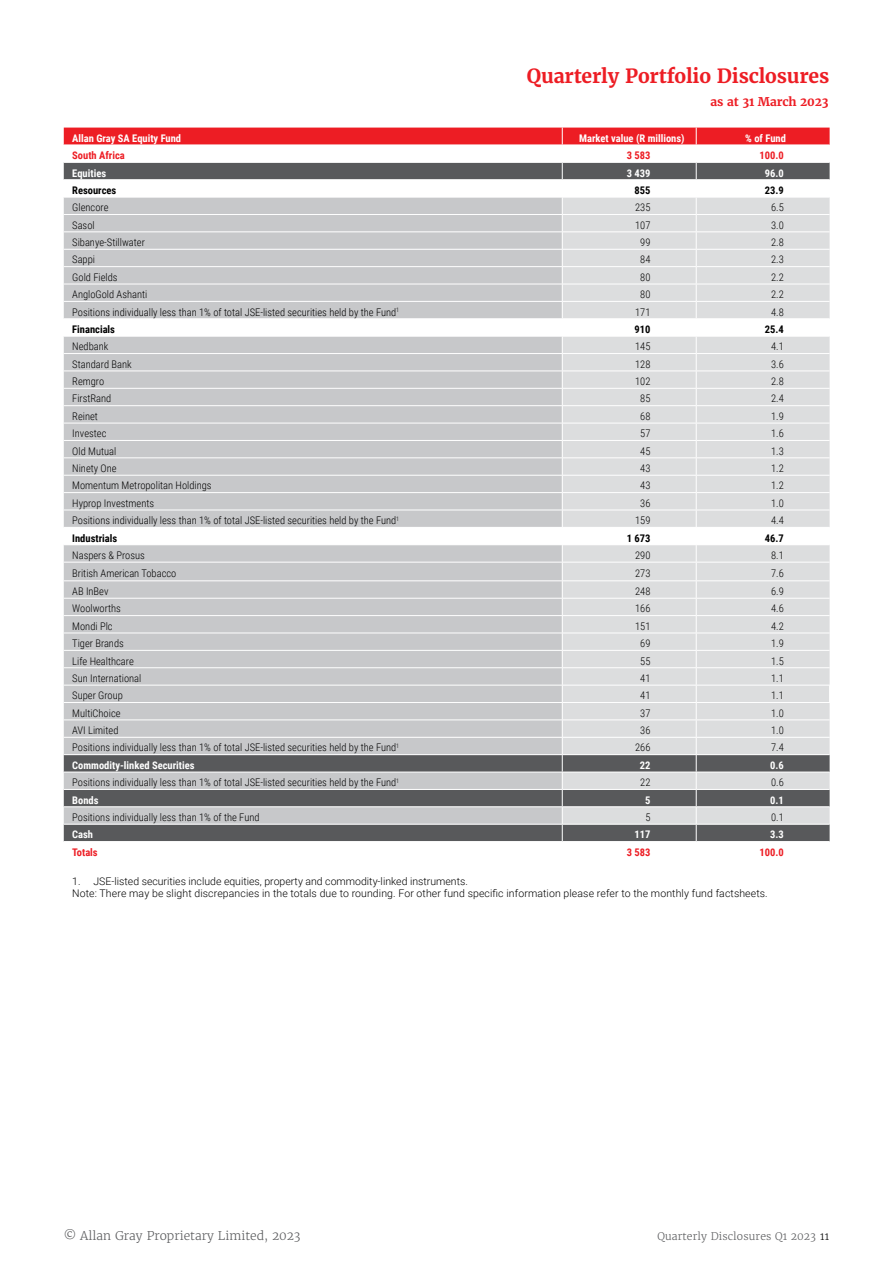
<style>
.page{position:relative;width:893px;height:1263px;background:#fff}
.page>*{position:absolute;margin:0;border:0;box-sizing:border-box;transform-origin:0 0}
.t1{font:700 19.5px "Merriweather";letter-spacing:-.01em;color:#ed1d24}
.t2{font:300 12px "Merriweather";color:#58595b}
.t3{font:700 12px "Merriweather";letter-spacing:-.01em;color:#ed1d24}
.t4{font:300 10.5px "Roboto Condensed";color:#000}
.t5{font:300 10.5px/12px "Roboto";letter-spacing:.01em;color:#000}
.t6{font:700 10.5px "Roboto Condensed";color:#fff}
.t7{font:700 10.5px "Roboto Condensed";color:#000}
.t8{font:700 10.5px "Roboto Condensed";color:#ed1d24}
.t9{font:300 10.5px "Merriweather";letter-spacing:.01em;color:#58595b}
.s1{color:#000}
</style>
<div class="page">
<svg style="left:64px;top:128px;width:766px;height:714px;background:#cbc7c9"></svg>
<hr style="left:562px;top:615px;width:134px;height:1px;background:#fff">
<hr style="left:562px;top:633px;width:134px;height:1px;background:#fff">
<hr style="left:562px;top:650px;width:134px;height:1px;background:#fff">
<hr style="left:562px;top:667px;width:134px;height:1px;background:#fff">
<hr style="left:562px;top:685px;width:134px;height:1px;background:#fff">
<hr style="left:562px;top:702px;width:134px;height:1px;background:#fff">
<hr style="left:562px;top:719px;width:134px;height:1px;background:#fff">
<hr style="left:562px;top:737px;width:134px;height:1px;background:#fff">
<hr style="left:562px;top:772px;width:134px;height:1px;background:#fff">
<hr style="left:562px;top:806px;width:134px;height:1px;background:#fff">
<hr style="left:696px;top:615px;width:134px;height:1px;background:#fff">
<hr style="left:696px;top:633px;width:134px;height:1px;background:#fff">
<hr style="left:696px;top:650px;width:134px;height:1px;background:#fff">
<hr style="left:696px;top:667px;width:134px;height:1px;background:#fff">
<hr style="left:696px;top:685px;width:134px;height:1px;background:#fff">
<hr style="left:696px;top:702px;width:134px;height:1px;background:#fff">
<hr style="left:696px;top:719px;width:134px;height:1px;background:#fff">
<hr style="left:696px;top:737px;width:134px;height:1px;background:#fff">
<hr style="left:696px;top:772px;width:134px;height:1px;background:#fff">
<hr style="left:696px;top:806px;width:134px;height:1px;background:#fff">
<h1 class="t1" style="left:527px;top:63px;width:304px">Quarterly Portfolio Disclosures</h1>
<p class="t3" style="left:711px;top:94px;width:120px">as at 31 March 2023</p>
<p class="t6" style="left:72px;top:131px;width:110px">Allan Gray SA Equity Fund</p>
<p class="t6" style="left:579px;top:131px;width:107px">Market value (R millions)</p>
<p class="t6" style="left:745px;top:131px;width:42px">% of Fund</p>
<p class="t8" style="left:72px;top:148px;width:54px">South Africa</p>
<p class="t8" style="left:627px;top:148px;width:25px">3 583</p>
<p class="t8" style="left:760px;top:148px;width:26px">100.0</p>
<p class="t6" style="left:72px;top:165px;width:35px">Equities</p>
<p class="t6" style="left:627px;top:165px;width:25px">3 439</p>
<p class="t6" style="left:765px;top:165px;width:20px">96.0</p>
<p class="t7" style="left:72px;top:183px;width:46px">Resources</p>
<p class="t7" style="left:635px;top:183px;width:17px">855</p>
<p class="t7" style="left:765px;top:183px;width:20px">23.9</p>
<p class="t4" style="left:72px;top:200px;width:38px">Glencore</p>
<p class="t4" style="left:635px;top:200px;width:17px">235</p>
<p class="t4" style="left:771px;top:200px;width:14px">6.5</p>
<p class="t4" style="left:72px;top:218px;width:24px">Sasol</p>
<p class="t4" style="left:635px;top:218px;width:17px">107</p>
<p class="t4" style="left:771px;top:218px;width:14px">3.0</p>
<p class="t4" style="left:72px;top:235px;width:74px">Sibanye-Stillwater</p>
<p class="t4" style="left:640px;top:235px;width:12px">99</p>
<p class="t4" style="left:771px;top:235px;width:14px">2.8</p>
<p class="t4" style="left:72px;top:252px;width:24px">Sappi</p>
<p class="t4" style="left:640px;top:252px;width:12px">84</p>
<p class="t4" style="left:771px;top:252px;width:14px">2.3</p>
<p class="t4" style="left:72px;top:270px;width:47px">Gold Fields</p>
<p class="t4" style="left:640px;top:270px;width:12px">80</p>
<p class="t4" style="left:771px;top:270px;width:14px">2.2</p>
<p class="t4" style="left:72px;top:287px;width:77px">AngloGold Ashanti</p>
<p class="t4" style="left:640px;top:287px;width:12px">80</p>
<p class="t4" style="left:771px;top:287px;width:14px">2.2</p>
<p class="t4" style="left:72px;top:304px;width:328px">Positions individually less than 1% of total JSE-listed securities held by the Fund<sup>1</sup></p>
<p class="t4" style="left:635px;top:304px;width:17px">171</p>
<p class="t4" style="left:771px;top:304px;width:14px">4.8</p>
<p class="t7" style="left:72px;top:322px;width:44px">Financials</p>
<p class="t7" style="left:635px;top:322px;width:17px">910</p>
<p class="t7" style="left:765px;top:322px;width:20px">25.4</p>
<p class="t4" style="left:72px;top:339px;width:38px">Nedbank</p>
<p class="t4" style="left:635px;top:339px;width:17px">145</p>
<p class="t4" style="left:771px;top:339px;width:14px">4.1</p>
<p class="t4" style="left:72px;top:357px;width:61px">Standard Bank</p>
<p class="t4" style="left:635px;top:357px;width:17px">128</p>
<p class="t4" style="left:771px;top:357px;width:14px">3.6</p>
<p class="t4" style="left:72px;top:374px;width:33px">Remgro</p>
<p class="t4" style="left:635px;top:374px;width:17px">102</p>
<p class="t4" style="left:771px;top:374px;width:14px">2.8</p>
<p class="t4" style="left:72px;top:391px;width:41px">FirstRand</p>
<p class="t4" style="left:640px;top:391px;width:12px">85</p>
<p class="t4" style="left:771px;top:391px;width:14px">2.4</p>
<p class="t4" style="left:72px;top:409px;width:27px">Reinet</p>
<p class="t4" style="left:640px;top:409px;width:12px">68</p>
<p class="t4" style="left:771px;top:409px;width:14px">1.9</p>
<p class="t4" style="left:72px;top:426px;width:36px">Investec</p>
<p class="t4" style="left:640px;top:426px;width:12px">57</p>
<p class="t4" style="left:771px;top:426px;width:14px">1.6</p>
<p class="t4" style="left:72px;top:443px;width:46px">Old Mutual</p>
<p class="t4" style="left:640px;top:443px;width:12px">45</p>
<p class="t4" style="left:771px;top:443px;width:14px">1.3</p>
<p class="t4" style="left:72px;top:461px;width:46px">Ninety One</p>
<p class="t4" style="left:640px;top:461px;width:12px">43</p>
<p class="t4" style="left:771px;top:461px;width:14px">1.2</p>
<p class="t4" style="left:72px;top:478px;width:141px">Momentum Metropolitan Holdings</p>
<p class="t4" style="left:640px;top:478px;width:12px">43</p>
<p class="t4" style="left:771px;top:478px;width:14px">1.2</p>
<p class="t4" style="left:72px;top:496px;width:83px">Hyprop Investments</p>
<p class="t4" style="left:640px;top:496px;width:12px">36</p>
<p class="t4" style="left:771px;top:496px;width:14px">1.0</p>
<p class="t4" style="left:72px;top:513px;width:328px">Positions individually less than 1% of total JSE-listed securities held by the Fund<sup>1</sup></p>
<p class="t4" style="left:635px;top:513px;width:17px">159</p>
<p class="t4" style="left:771px;top:513px;width:14px">4.4</p>
<p class="t7" style="left:72px;top:530px;width:46px">Industrials</p>
<p class="t7" style="left:627px;top:530px;width:25px">1 673</p>
<p class="t7" style="left:765px;top:530px;width:20px">46.7</p>
<p class="t4" style="left:72px;top:548px;width:74px">Naspers &amp; Prosus</p>
<p class="t4" style="left:635px;top:548px;width:17px">290</p>
<p class="t4" style="left:771px;top:548px;width:14px">8.1</p>
<p class="t4" style="left:72px;top:566px;width:106px">British American Tobacco</p>
<p class="t4" style="left:635px;top:566px;width:17px">273</p>
<p class="t4" style="left:771px;top:566px;width:14px">7.6</p>
<p class="t4" style="left:72px;top:584px;width:38px">AB InBev</p>
<p class="t4" style="left:635px;top:584px;width:17px">248</p>
<p class="t4" style="left:771px;top:584px;width:14px">6.9</p>
<p class="t4" style="left:72px;top:601px;width:50px">Woolworths</p>
<p class="t4" style="left:635px;top:601px;width:17px">166</p>
<p class="t4" style="left:771px;top:601px;width:14px">4.6</p>
<p class="t4" style="left:72px;top:619px;width:42px">Mondi Plc</p>
<p class="t4" style="left:635px;top:619px;width:17px">151</p>
<p class="t4" style="left:771px;top:619px;width:14px">4.2</p>
<p class="t4" style="left:72px;top:636px;width:53px">Tiger Brands</p>
<p class="t4" style="left:640px;top:636px;width:12px">69</p>
<p class="t4" style="left:771px;top:636px;width:14px">1.9</p>
<p class="t4" style="left:72px;top:653px;width:63px">Life Healthcare</p>
<p class="t4" style="left:640px;top:653px;width:12px">55</p>
<p class="t4" style="left:771px;top:653px;width:14px">1.5</p>
<p class="t4" style="left:72px;top:671px;width:71px">Sun International</p>
<p class="t4" style="left:640px;top:671px;width:12px">41</p>
<p class="t4" style="left:771px;top:671px;width:14px">1.1</p>
<p class="t4" style="left:72px;top:688px;width:52px">Super Group</p>
<p class="t4" style="left:640px;top:688px;width:12px">41</p>
<p class="t4" style="left:771px;top:688px;width:14px">1.1</p>
<p class="t4" style="left:72px;top:706px;width:50px">MultiChoice</p>
<p class="t4" style="left:640px;top:706px;width:12px">37</p>
<p class="t4" style="left:771px;top:706px;width:14px">1.0</p>
<p class="t4" style="left:72px;top:723px;width:48px">AVI Limited</p>
<p class="t4" style="left:640px;top:723px;width:12px">36</p>
<p class="t4" style="left:771px;top:723px;width:14px">1.0</p>
<p class="t4" style="left:72px;top:740px;width:328px">Positions individually less than 1% of total JSE-listed securities held by the Fund<sup>1</sup></p>
<p class="t4" style="left:635px;top:740px;width:17px">266</p>
<p class="t4" style="left:771px;top:740px;width:14px">7.4</p>
<p class="t6" style="left:72px;top:758px;width:124px">Commodity-linked Securities</p>
<p class="t6" style="left:640px;top:758px;width:12px">22</p>
<p class="t6" style="left:770px;top:758px;width:15px">0.6</p>
<p class="t4" style="left:72px;top:775px;width:328px">Positions individually less than 1% of total JSE-listed securities held by the Fund<sup>1</sup></p>
<p class="t4" style="left:640px;top:775px;width:12px">22</p>
<p class="t4" style="left:771px;top:775px;width:14px">0.6</p>
<p class="t6" style="left:72px;top:792px;width:28px">Bonds</p>
<p class="t6" style="left:645px;top:792px;width:7px">5</p>
<p class="t6" style="left:770px;top:792px;width:15px">0.1</p>
<p class="t4" style="left:72px;top:810px;width:189px">Positions individually less than 1% of the Fund</p>
<p class="t4" style="left:645px;top:810px;width:7px">5</p>
<p class="t4" style="left:771px;top:810px;width:14px">0.1</p>
<p class="t6" style="left:72px;top:827px;width:22px">Cash</p>
<p class="t6" style="left:635px;top:827px;width:17px">117</p>
<p class="t6" style="left:770px;top:827px;width:15px">3.3</p>
<p class="t8" style="left:72px;top:845px;width:27px">Totals</p>
<p class="t8" style="left:627px;top:845px;width:25px">3 583</p>
<p class="t8" style="left:760px;top:845px;width:26px">100.0</p>
<p class="t5" style="left:72px;top:875px;width:697px">1. JSE-listed securities include equities, property and commodity-linked instruments.<br>Note: There may be slight discrepancies in the totals due to rounding. For other fund specific information please refer to the monthly fund factsheets.</p>
<p class="t2" style="left:64px;top:1228px;width:238px">© Allan Gray Proprietary Limited, 2023</p>
<p class="t9" style="left:657px;top:1229px;width:173px">Quarterly Disclosures Q1 2023 <span class="s1">11</span></p>
</div>
